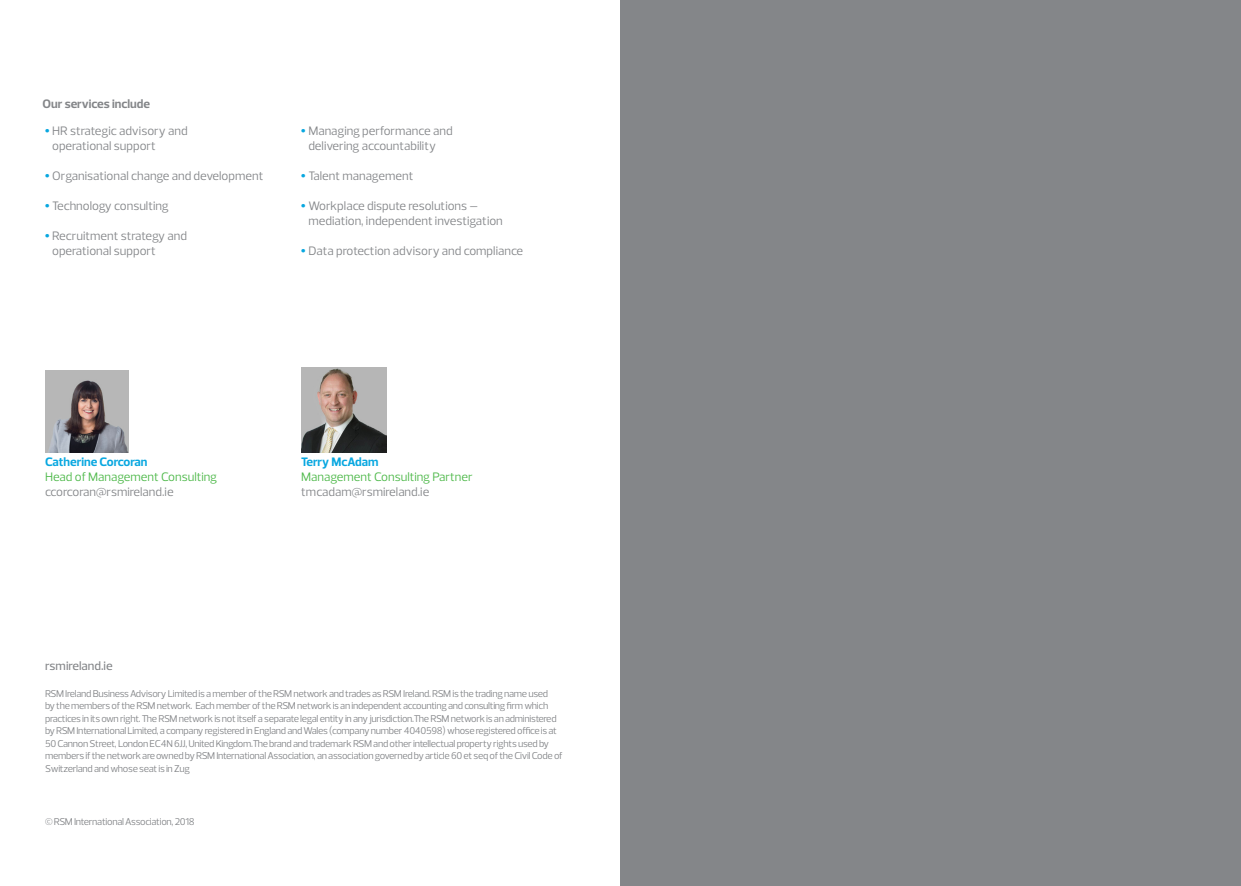
<style>
.page{position:relative;width:1241px;height:886px;background:#fff}
.page>*{position:absolute;margin:0;border:0;box-sizing:border-box;transform-origin:0 0}
.Body_main{font:12.5px/15px "Prelo";color:#848689}
.Job_title{font:12.5px "Prelo";color:#4cb848}
.Contact_name{font:700 12.5px "Prelo";color:#08a7e0}
.Body_main-2{font:700 12.5px "Prelo";color:#848689}
.Website{font:500 12.5px "Prelo";color:#848689}
.Disclaimer{font:10px/12.5px "Prelo";letter-spacing:-.03em;color:#848689}
.s1{font-family:"Arial";font-weight:700;color:#08a7e0}
</style>
<div class="page">
<div style="left:620px;top:0;width:620px;height:886px;background:#848689"></div>
<img style="left:46px;top:370px;width:82px;height:83px">
<img style="left:301px;top:367px;width:85px;height:86px">
<p class="Body_main-2" style="left:43px;top:96px;width:109px">Our services include</p>
<p class="Body_main" style="left:52px;top:123px;width:137px;text-indent:-7px"><span class="s1">•</span> HR strategic advisory and operational support</p>
<p class="Body_main" style="left:45px;top:168px;width:220px"><span class="s1">•</span> Organisational change and development</p>
<p class="Body_main" style="left:45px;top:198px;width:125px"><span class="s1">•</span> Technology consulting</p>
<p class="Body_main" style="left:52px;top:228px;width:136px;text-indent:-7px"><span class="s1">•</span> Recruitment strategy and operational support</p>
<p class="Body_main" style="left:308px;top:123px;width:146px;text-indent:-7px"><span class="s1">•</span> Managing performance and delivering accountability</p>
<p class="Body_main" style="left:301px;top:168px;width:114px"><span class="s1">•</span> Talent management</p>
<p class="Body_main" style="left:308px;top:198px;width:196px;text-indent:-7px"><span class="s1">•</span> Workplace dispute resolutions – mediation, independent investigation</p>
<p class="Body_main" style="left:301px;top:243px;width:223px"><span class="s1">•</span> Data protection advisory and compliance</p>
<p class="Contact_name" style="left:45px;top:454px;width:104px">Catherine Corcoran</p>
<p class="Job_title" style="left:45px;top:469px;width:173px">Head of Management Consulting</p>
<p class="Body_main" style="left:45px;top:484px;width:130px">ccorcoran@rsmireland.ie</p>
<p class="Contact_name" style="left:301px;top:454px;width:79px">Terry McAdam</p>
<p class="Job_title" style="left:301px;top:469px;width:173px">Management Consulting Partner</p>
<p class="Body_main" style="left:301px;top:484px;width:129px">tmcadam@rsmireland.ie</p>
<p class="Website" style="left:45px;top:658px;width:69px">rsmireland.ie</p>
<p class="Disclaimer" style="left:45px;top:687px;width:519px">RSM Ireland Business Advisory Limited is a member of the RSM network and trades as RSM Ireland. RSM is the trading name used<br>by the members of the RSM network. Each member of the RSM network is an independent accounting and consulting firm which practices in its own right. The RSM network is not itself a separate legal entity in any jurisdiction.The RSM network is an administered by RSM International Limited, a company registered in England and Wales (company number 4040598) whose registered office is at 50 Cannon Street, London EC4N 6JJ, United Kingdom.The brand and trademark RSM and other intellectual property rights used by members if the network are owned by RSM International Association, an association governed by article 60 et seq of the Civil Code of Switzerland and whose seat is in Zug</p>
<p class="Disclaimer" style="left:45px;top:815px;width:151px">© RSM International Association, 2018</p>
</div>
